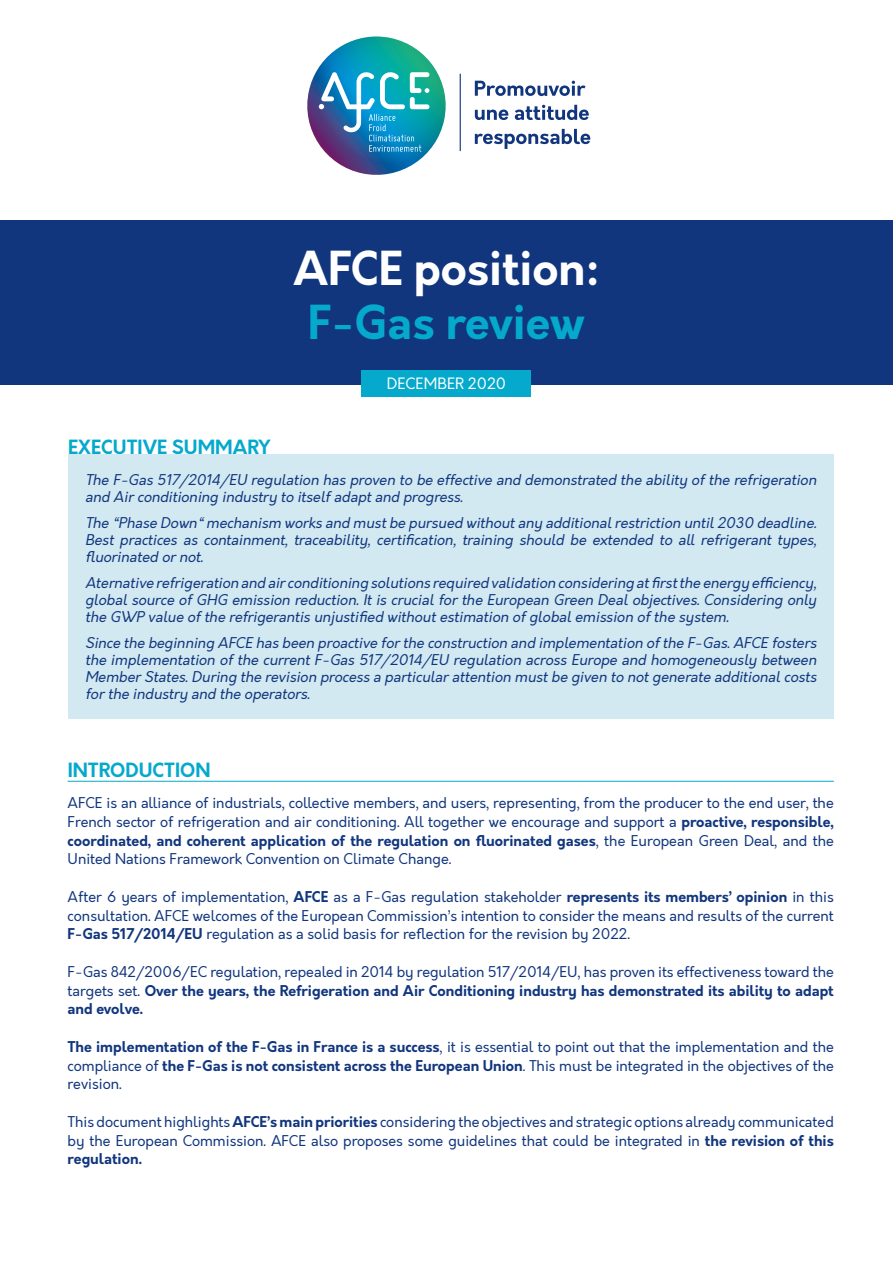
<style>
.page{position:relative;width:893px;height:1263px;background:#fff}
.page>*{position:absolute;margin:0;border:0;box-sizing:border-box;transform-origin:0 0}
.t1{font:700 44.85px/53.6px "Orkney";color:#fff;text-align:center}
.t2{font:700 18.75px "Orkney";color:#05a9cc}
.t3{font:15px "Orkney";color:#fff}
.t4{font:14.25px/18.8px "Orkney";color:#11367e;text-align:justify}
.t5{font:italic 14.25px/17.1px "Orkney";color:#11367e;text-align:justify}
.s1{color:#05a9cc}
.s2{font-weight:700}
</style>
<div class="page">
<svg style="left:475px;top:81px;width:111px;height:15px"></svg>
<svg style="left:475px;top:110px;width:33px;height:10px"></svg>
<svg style="left:515px;top:105px;width:74px;height:15px"></svg>
<svg style="left:475px;top:129px;width:115px;height:20px"></svg>
<svg style="left:307px;top:37px;width:139px;height:138px"></svg>
<hr style="left:460px;top:74px;width:1px;height:77px;background:#11367e">
<div style="left:0;top:220px;width:893px;height:165px;background:#11367e"></div>
<div style="left:362px;top:370px;width:169px;height:27px;background:#05a9cc"></div>
<div style="left:68px;top:455px;width:765px;height:264px;background:#d2e9f2"></div>
<hr style="left:68px;top:781px;width:766px;height:1px;background:#05a9cc">
<p class="t2" style="left:68px;top:435px;width:204px">EXECUTIVE SUMMARY</p>
<p class="t1" style="left:293px;top:243px;width:308px">AFCE position:<br><span class="s1">F-Gas review</span></p>
<p class="t3" style="left:387px;top:374px;width:121px">DECEMBER 2020</p>
<p class="t5" style="left:85px;top:472px;width:736px">The F-Gas 517/2014/EU regulation has proven to be effective and demonstrated the ability ofthe refrigeration and Airconditioning industry to itselfadaptand progress.</p>
<p class="t5" style="left:85px;top:514px;width:736px">The “Phase Down“mechanism works and mustbe pursued withoutany additionalrestriction until2030 deadline.<br>Best practices as containment, traceability, certification, training should be extended to all refrigerant types, fluorinated ornot.</p>
<p class="t5" style="left:85px;top:574px;width:736px">Aternative refrigeration and airconditioning solutions required validation considering atfirstthe energy efficiency, global source of GHG emission reduction. It is crucial for the European Green Deal objectives. Considering only the GWP value ofthe refrigerantis unjustified withoutestimation ofglobalemission ofthe system.</p>
<p class="t5" style="left:85px;top:634px;width:736px">Since the beginning AFCE has been proactive forthe construction and implementation ofthe F-Gas.AFCE fosters the implementation of the current F-Gas 517/2014/EU regulation across Europe and homogeneously between MemberStates.During the revision process a particularattention mustbe given to notgenerate additionalcosts forthe industry and the operators.</p>
<p class="t2" style="left:68px;top:757px;width:144px">INTRODUCTION</p>
<p class="t4" style="left:68px;top:794px;width:768px">AFCE is an alliance of industrials, collective members, and users, representing, from the producer to the end user, the French sector of refrigeration and air conditioning. All together we encourage and support a <span class="s2">proactive, responsible, coordinated, and coherent application of the regulation on fluorinated gases</span>, the European Green Deal, and the United Nations Framework Convention on Climate Change.</p>
<p class="t4" style="left:68px;top:888px;width:768px">After 6 years of implementation, <span class="s2">AFCE</span> as a F-Gas regulation stakeholder <span class="s2">represents its members’ opinion</span> in this consultation. AFCE welcomes of the European Commission’s intention to consider the means and results of the current <span class="s2">F-Gas 517/2014/EU</span> regulation as a solid basis for reflection for the revision by 2022.</p>
<p class="t4" style="left:68px;top:963px;width:768px">F-Gas 842/2006/EC regulation, repealed in 2014 by regulation 517/2014/EU, has proven its effectiveness toward the targets set. <span class="s2">Over the years, the Refrigeration and Air Conditioning industry has demonstrated its ability to adapt and evolve.</span></p>
<p class="t4" style="left:68px;top:1038px;width:768px"><span class="s2">The implementation of the F-Gas in France is a success</span>, it is essential to point out that the implementation and the compliance of <span class="s2">the F-Gas is not consistent across the European Union</span>. This must be integrated in the objectives of the revision.</p>
<p class="t4" style="left:68px;top:1113px;width:768px">This document highlights <span class="s2">AFCE’s main priorities</span> considering the objectives and strategic options already communicated by the European Commission. AFCE also proposes some guidelines that could be integrated in <span class="s2">the revision of this regulation.</span></p>
</div>
